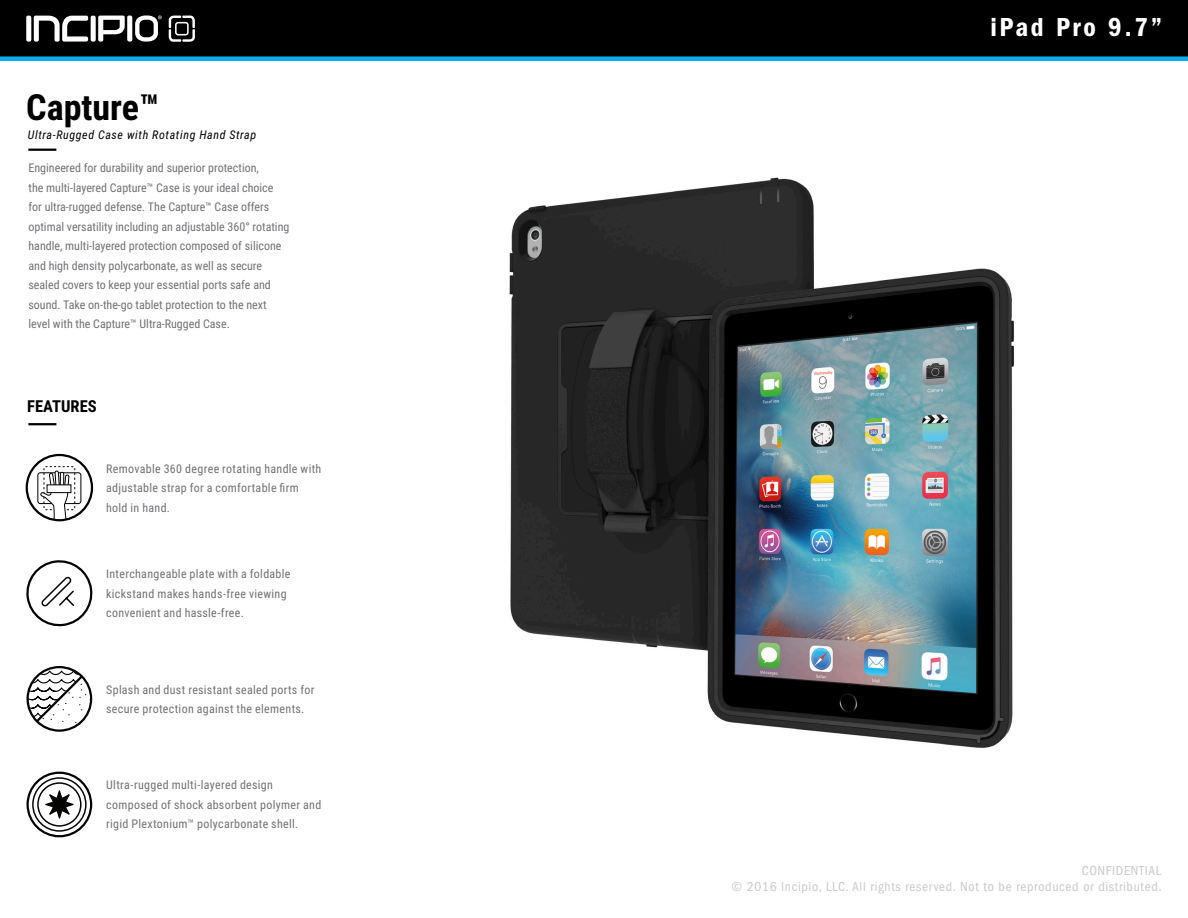
<style>
.page{position:relative;width:1188px;height:918px;background:#fff}
.page>*{position:absolute;margin:0;border:0;box-sizing:border-box;transform-origin:0 0}
.t1{font:700 36px "Roboto Condensed";color:#000}
.t2{font:27px "ITC Franklin Gothic Std Dm Cd";letter-spacing:.1em;color:#fff}
.t3{font:700 16.5px "Roboto Condensed";color:#000}
.t4{font:condensed 13.5px "ITC Franklin Gothic Std";letter-spacing:.05em;color:#c8c8c8}
.Features{font:12px/19.5px "Roboto Condensed";color:#717074}
.Features-2{font:12px/19.5px "Roboto Condensed";letter-spacing:.025em;color:#717074}
.Features-3{font:12px/19.5px "Roboto Condensed";letter-spacing:.03em;color:#717074}
.t5{font:italic 12px "Roboto Condensed";letter-spacing:.05em;color:#000}
</style>
<div class="page">
<div style="left:0;top:0;width:1188px;height:57px;background:#000"></div>
<svg style="left:169px;top:16px;width:26px;height:26px"></svg>
<svg style="left:26px;top:15px;width:136px;height:27px"></svg>
<div style="left:0;top:56px;width:1188px;height:5px;background:#00aeef"></div>
<hr style="left:28px;top:149px;width:28px;height:2px;background:#000">
<hr style="left:28px;top:423px;width:28px;height:2px;background:#000">
<div style="left:27px;top:666px;width:65px;height:66px;border:2px solid #040503;border-radius:50%"></div>
<svg style="left:28px;top:669px;width:63px;height:56px"></svg>
<div style="left:27px;top:772px;width:65px;height:65px;border:2px solid #040503;border-radius:50%"></div>
<svg style="left:31px;top:777px;width:56px;height:55px"></svg>
<div style="left:37px;top:472px;width:44px;height:32px;border:1px solid #040503;border-radius:3px"></div>
<svg style="left:39px;top:466px;width:37px;height:54px"></svg>
<div style="left:47px;top:484px;width:24px;height:9px;background:#fff;border:1px solid #040503"></div>
<div style="left:26px;top:454px;width:67px;height:67px;border:2px solid #040503;border-radius:50%"></div>
<svg style="left:26px;top:560px;width:67px;height:67px"></svg>
<img style="left:509px;top:177px;width:506px;height:571px">
<p class="t1" style="left:26px;top:82px;width:134px">Capture™</p>
<p class="t5" style="left:28px;top:126px;width:230px">Ultra-Rugged Case with Rotating Hand Strap</p>
<p class="Features" style="left:28px;top:158px;width:262px">Engineered for durability and superior protection,<br>the multi-layered Capture™ Case is your ideal choice for ultra-rugged defense. The Capture™ Case offers optimal versatility including an adjustable 360° rotating handle, multi-layered protection composed of silicone and high density polycarbonate, as well as secure sealed covers to keep your essential ports safe and sound. Take on-the-go tablet protection to the next level with the Capture™ Ultra-Rugged Case.</p>
<p class="t3" style="left:27px;top:395px;width:71px">FEATURES</p>
<p class="Features-2" style="left:106px;top:458px;width:217px">Removable 360 degree rotating handle with adjustable strap for a comfortable firm hold in hand.</p>
<p class="Features-2" style="left:106px;top:564px;width:186px">Interchangeable plate with a foldable kickstand makes hands-free viewing convenient and hassle-free.</p>
<p class="Features-2" style="left:106px;top:679px;width:210px">Splash and dust resistant sealed ports for secure protection against the elements.</p>
<p class="Features-3" style="left:106px;top:775px;width:217px">Ultra-rugged multi-layered design composed of shock absorbent polymer and rigid Plextonium™ polycarbonate shell.</p>
<p class="t2" style="left:991px;top:12px;width:173px">iPad Pro 9.7”</p>
<p class="t4" style="left:1082px;top:862px;width:81px">CONFIDENTIAL</p>
<p class="t4" style="left:732px;top:879px;width:432px">© 2016 Incipio, LLC. All rights reserved. Not to be reproduced or distributed.</p>
</div>
